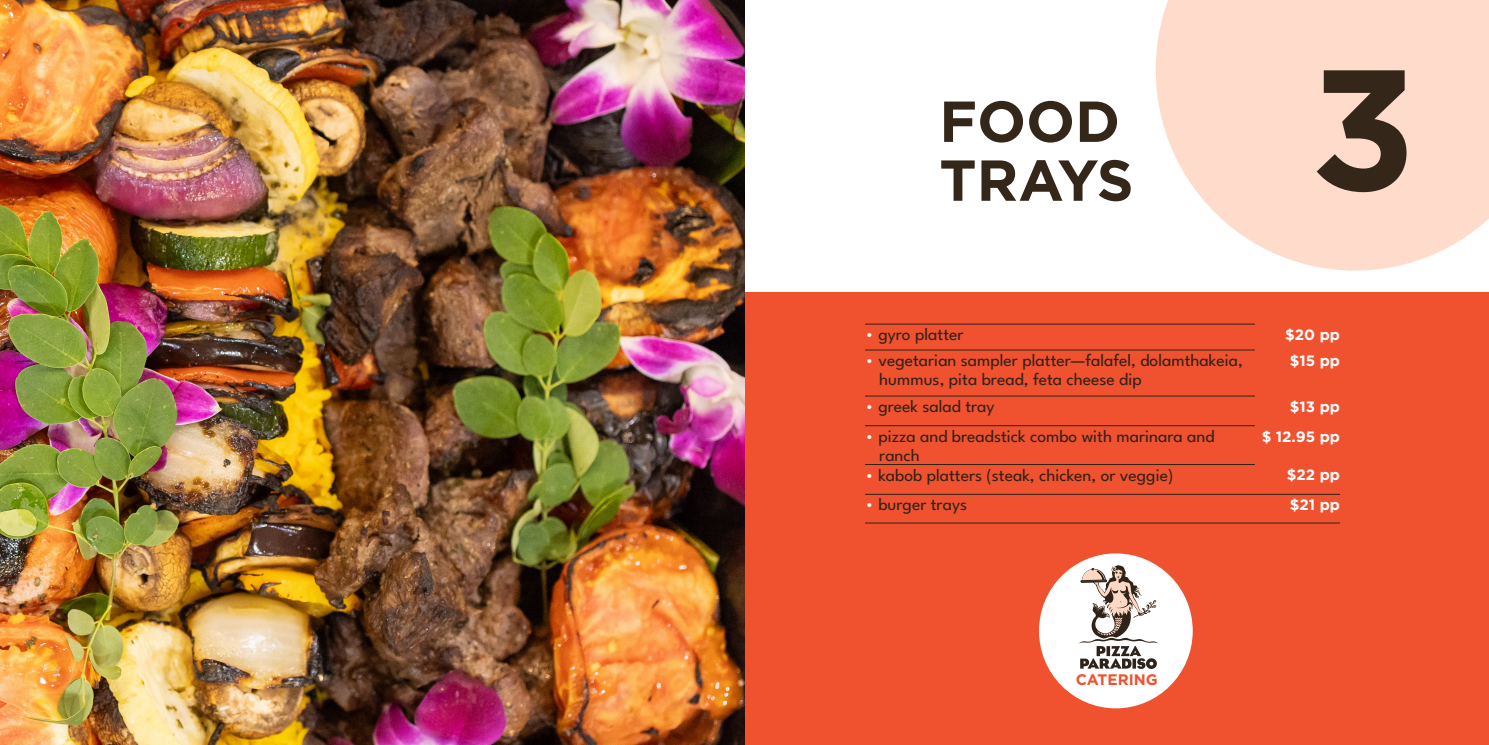
<style>
.page{position:relative;width:1489px;height:745px;background:#fff}
.page>*{position:absolute;margin:0;border:0;box-sizing:border-box;transform-origin:0 0}
.t1{font:700 170.88px "Gotham";color:#342619}
.t2{font:700 57.62px "Gotham";color:#342619}
.Text{font:100 17.5px/18.8px "League Spartan";color:#2f2319}
.t3{font:700 15.25px "Gotham";color:#f0512f}
.Price{font:700 15px "Gotham";color:#fff}
.s1{color:#fff}
</style>
<div class="page">
<div style="left:744px;top:293px;width:744px;height:451px;background:#f0512f"></div>
<svg style="left:1155px;top:0;width:333px;height:270px;background:#fedfd0"></svg>
<img style="left:0;top:0;width:744px;height:744px">
<hr style="left:865px;top:324px;width:389px;height:1px;background:#2f2319">
<hr style="left:865px;top:349px;width:389px;height:1px;background:#2f2319">
<hr style="left:865px;top:395px;width:389px;height:1px;background:#2f2319">
<hr style="left:865px;top:425px;width:389px;height:1px;background:#2f2319">
<hr style="left:865px;top:464px;width:389px;height:1px;background:#2f2319">
<hr style="left:865px;top:494px;width:389px;height:1px;background:#2f2319">
<hr style="left:1254px;top:494px;width:85px;height:1px;background:#2f2319">
<hr style="left:865px;top:522px;width:389px;height:1px;background:#2f2319">
<hr style="left:1254px;top:522px;width:85px;height:1px;background:#2f2319">
<div style="left:1038px;top:553px;width:154px;height:155px;background:#fff;border-radius:50%"></div>
<svg style="left:1078px;top:564px;width:80px;height:104px"></svg>
<p class="t2" style="left:939px;top:83px;width:182px">FOOD</p>
<p class="t2" style="left:939px;top:142px;width:196px">TRAYS</p>
<p class="t1" style="left:1310px;top:16px;width:108px">3</p>
<p class="Text" style="left:865px;top:323px;width:100px"><span class="s1">•</span> gyro platter</p>
<p class="Price" style="left:1285px;top:324px;width:56px">$20 pp</p>
<p class="Text" style="left:879px;top:349px;width:365px;text-indent:-14px"><span class="s1">•</span> vegetarian sampler platter—falafel, dolamthakeia, hummus, pita bread, feta cheese dip</p>
<p class="Price" style="left:1289px;top:350px;width:52px">$15 pp</p>
<p class="Text" style="left:865px;top:395px;width:131px"><span class="s1">•</span> greek salad tray</p>
<p class="Price" style="left:1289px;top:396px;width:52px">$13 pp</p>
<p class="Text" style="left:879px;top:425px;width:337px;text-indent:-14px"><span class="s1">•</span> pizza and breadstick combo with marinara and ranch</p>
<p class="Price" style="left:1261px;top:426px;width:80px">$ 12.95 pp</p>
<p class="Text" style="left:865px;top:463px;width:310px"><span class="s1">•</span> kabob platters (steak, chicken, or veggie)</p>
<p class="Price" style="left:1286px;top:465px;width:55px">$22 pp</p>
<p class="Text" style="left:865px;top:493px;width:104px"><span class="s1">•</span> burger trays</p>
<p class="Price" style="left:1289px;top:494px;width:52px">$21 pp</p>
<p class="t3" style="left:1075px;top:669px;width:84px">CATERING</p>
</div>
